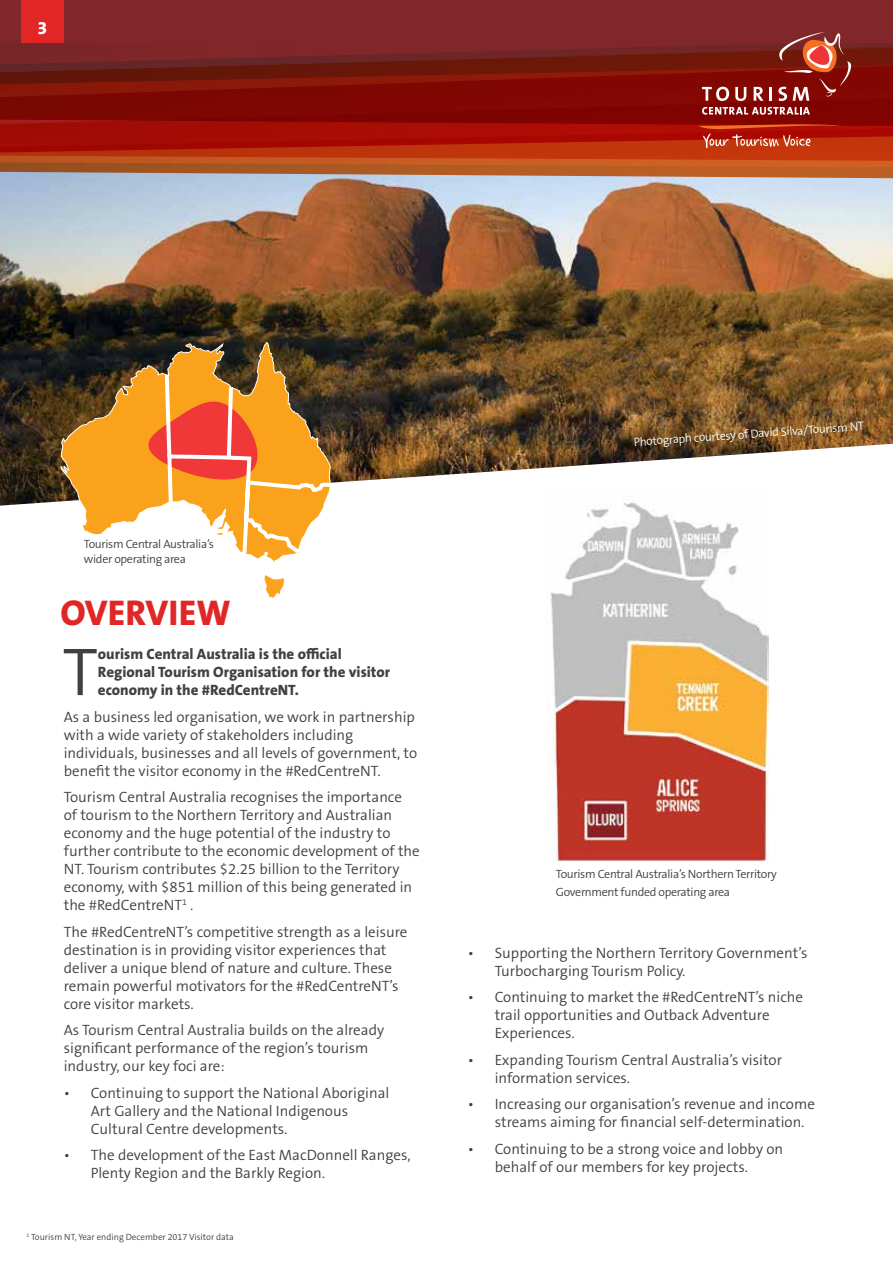
<style>
.page{position:relative;width:893px;height:1263px;background:#fff}
.page>*{position:absolute;margin:0;border:0;box-sizing:border-box;transform-origin:0 0}
.t1{font:300 68.4px "The Sans B W4";color:#414042}
.t2{font:800 36px "The Sans B W8";color:#e12726}
.t3{font:800 18px "The Sans B W8";color:#fff}
.t4{font:300 15px/18px "The Sans B W4";color:#414042}
.t5{font:800 15px/18px "The Sans B W8";color:#414042}
.t6{font:300 12px/14.4px "The Sans B W4";letter-spacing:-.025em;color:#414042}
.t7{font:300 12px "The Sans B W4";color:#fff}
.t8{font:300 9px "The Sans B W4";color:#414042}
</style>
<div class="page">
<img style="left:0;top:178px;width:893px;height:328px">
<svg style="left:60px;top:342px;width:271px;height:220px"></svg>
<svg style="left:264px;top:575px;width:21px;height:23px"></svg>
<svg style="left:140px;top:371px;width:193px;height:187px"></svg>
<div style="left:546px;top:488px;width:228px;height:373px;background:#fff"></div>
<img style="left:546px;top:502px;width:222px;height:359px">
<svg style="left:0;top:101px;width:893px;height:77px;background:#983520"></svg>
<div style="left:0;top:0;width:893px;height:32px;background:#812629"></div>
<svg style="left:702px;top:107px;width:108px;height:8px"></svg>
<svg style="left:0;top:32px;width:893px;height:69px;background:#7d1d18"></svg>
<svg style="left:0;top:122px;width:893px;height:39px;background:#b1210a"></svg>
<div style="left:21px;top:0;width:43px;height:43px;background:#e12726"></div>
<p class="t3" style="left:38px;top:16px;width:11px">3</p>
<p class="t6" style="left:84px;top:537px;width:131px">Tourism Central Australia’s wider operating area</p>
<h2 class="t2" style="left:61px;top:590px;width:171px">OVERVIEW</h2>
<h1 class="t1" style="left:62px;top:628px;width:37px">T</h1>
<p class="t5" style="left:98px;top:645px;width:294px">ourism Central Australia is the official<br>Regional Tourism Organisation for the visitor economy in the #RedCentreNT.</p>
<p class="t4" style="left:64px;top:708px;width:355px">As a business led organisation, we work in partnership with a wide variety of stakeholders including individuals, businesses and all levels of government, to benefit the visitor economy in the #RedCentreNT.</p>
<p class="t4" style="left:64px;top:788px;width:358px">Tourism Central Australia recognises the importance<br>of tourism to the Northern Territory and Australian economy and the huge potential of the industry to further contribute to the economic development of the NT. Tourism contributes $2.25 billion to the Territory economy, with $851 million of this being generated in the #RedCentreNT<sup>1</sup> .</p>
<p class="t4" style="left:64px;top:923px;width:345px">The #RedCentreNT’s competitive strength as a leisure destination is in providing visitor experiences that deliver a unique blend of nature and culture. These remain powerful motivators for the #RedCentreNT’s core visitor markets.</p>
<p class="t4" style="left:64px;top:1021px;width:322px">As Tourism Central Australia builds on the already significant performance of the region’s tourism industry, our key foci are:</p>
<p class="t4" style="left:91px;top:1084px;width:300px;text-indent:-27px">• Continuing to support the National Aboriginal<br>Art Gallery and the National Indigenous<br>Cultural Centre developments.</p>
<p class="t4" style="left:91px;top:1146px;width:321px;text-indent:-27px">• The development of the East MacDonnell Ranges,<br>Plenty Region and the Barkly Region.</p>
<p class="t8" style="left:27px;top:1231px;width:209px"><sup>1</sup> Tourism NT, Year ending December 2017 Visitor data</p>
<p class="t7" style="left:633px;top:434px;width:232px;rotate:-4deg">Photograph courtesy of David Silva/Tourism NT</p>
<p class="t6" style="left:556px;top:866px;width:222px;line-height:17.4px">Tourism Central Australia’s Northern Territory<br>Government funded operating area</p>
<p class="t4" style="left:495px;top:944px;width:314px;text-indent:-27px">• Supporting the Northern Territory Government’s<br>Turbocharging Tourism Policy.</p>
<p class="t4" style="left:495px;top:988px;width:310px;text-indent:-27px">• Continuing to market the #RedCentreNT’s niche trail opportunities and Outback Adventure<br>Experiences.</p>
<p class="t4" style="left:495px;top:1051px;width:289px;text-indent:-27px">• Expanding Tourism Central Australia’s visitor information services.</p>
<p class="t4" style="left:495px;top:1095px;width:322px;text-indent:-27px">• Increasing our organisation’s revenue and income streams aiming for financial self-determination.</p>
<p class="t4" style="left:468px;top:1140px;width:317px;text-align:center">• Continuing to be a strong voice and lobby on behalf of our members for key projects.</p>
</div>
